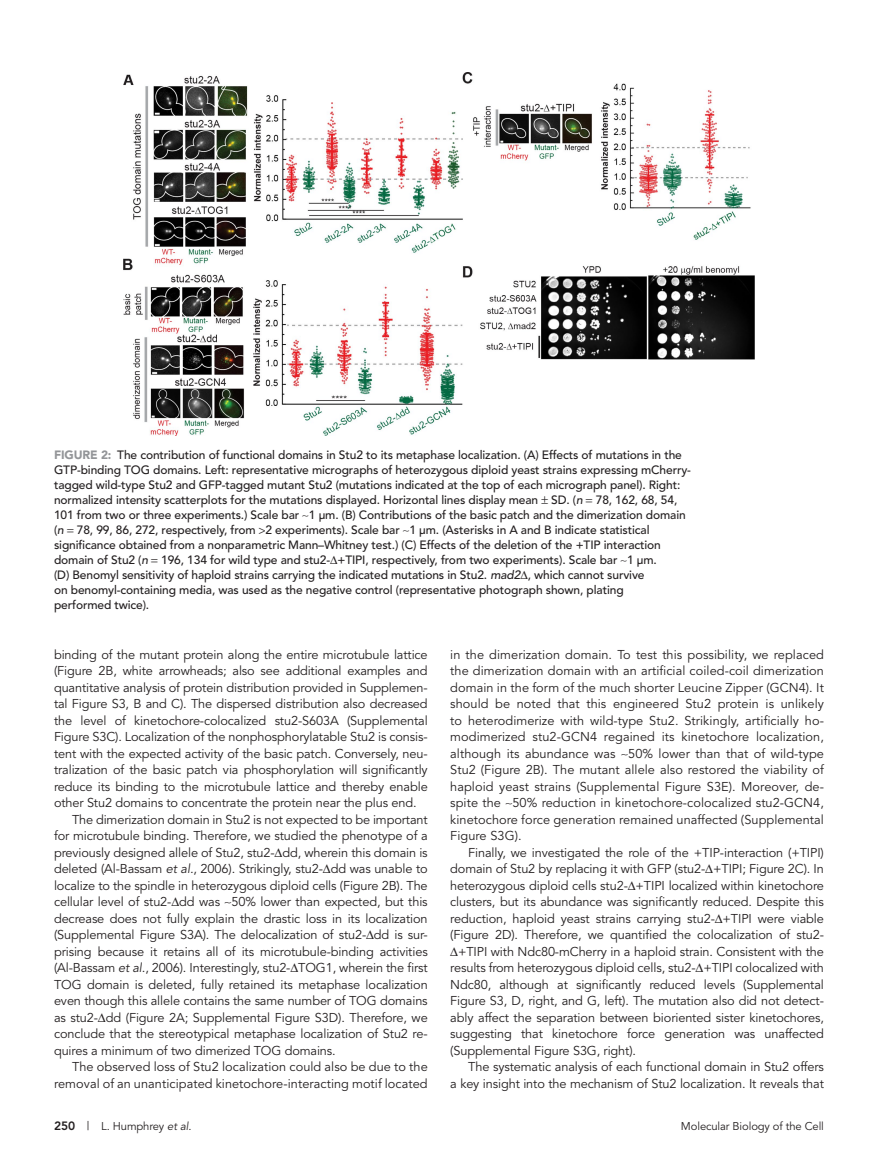
<style>
.page{position:relative;width:878px;height:1175px;background:#fff}
.page>*{position:absolute;margin:0;border:0;box-sizing:border-box;transform-origin:0 0}
.Para{font:12.75px/16.5px "Avenir";letter-spacing:-.01em;color:#231f20;text-align:justify}
.FigCaption_35_5p{font:500 12px/15px "Avenir";letter-spacing:-.01em;color:#231f20}
.t1{font:11.25px "Avenir";letter-spacing:-.01em;color:#231f20}
.s1{font-weight:900;color:#939598}
.s2{font-style:italic}
.s3{font-weight:800;font-size:12px}
.s4{font-size:12px}
</style>
<div class="page">
<img style="left:124px;top:72px;width:630px;height:363px">
<p class="FigCaption_35_5p" style="left:54px;top:448px;width:638px"><span class="s1">FIGURE 2:</span> The contribution of functional domains in Stu2 to its metaphase localization. (A) Effects of mutations in the GTP-binding TOG domains. Left: representative micrographs of heterozygous diploid yeast strains expressing mCherry&shy;tagged wild-type Stu2 and GFP-tagged mutant Stu2 (mutations indicated at the top of each micrograph panel). Right: normalized intensity scatterplots for the mutations displayed. Horizontal lines display mean SD. (<span class="s2">n</span> 78, 162, 68, 54, 101 from two or three experiments.) Scale bar ∼1 μm. (B) Contributions of the basic patch and the dimerization domain (<span class="s2">n</span> 78, 99, 86, 272, respectively, from 2 experiments). Scale bar ∼1 μm. (Asterisks in A and B indicate statistical significance obtained from a nonparametric Mann–Whitney test.) (C) Effects of the deletion of the +TIP interaction domain of Stu2 (<span class="s2">n</span> 196, 134 for wild type and stu2- +TIPI, respectively, from two experiments). Scale bar ∼1 μm.<br>(D) Benomyl sensitivity of haploid strains carrying the indicated mutations in Stu2. <span class="s2">mad2</span> , which cannot survive<br>on benomyl-containing media, was used as the negative control (representative photograph shown, plating<br>performed twice).</p>
<p class="Para" style="left:54px;top:646px;width:375px">binding of the mutant protein along the entire microtubule lattice (Figure 2B, white arrowheads; also see additional examples and quantitative analysis of protein distribution provided in Supplemen&shy;tal Figure S3, B and C). The dispersed distribution also decreased the level of kinetochore-colocalized stu2-S603A (Supplemental Figure S3C). Localization of the nonphosphorylatable Stu2 is consis&shy;tent with the expected activity of the basic patch. Conversely, neu&shy;tralization of the basic patch via phosphorylation will significantly reduce its binding to the microtubule lattice and thereby enable other Stu2 domains to concentrate the protein near the plus end.</p>
<p class="Para" style="left:54px;top:811px;width:375px;text-indent:18px">The dimerization domain in Stu2 is not expected to be important for microtubule binding. Therefore, we studied the phenotype of a previously designed allele of Stu2, stu2- dd, wherein this domain is deleted (Al-Bassam <span class="s2">et al.</span>, 2006). Strikingly, stu2- dd was unable to localize to the spindle in heterozygous diploid cells (Figure 2B). The cellular level of stu2- dd was ∼50% lower than expected, but this decrease does not fully explain the drastic loss in its localization (Supplemental Figure S3A). The delocalization of stu2- dd is sur&shy;prising because it retains all of its microtubule-binding activities (Al-Bassam <span class="s2">et al.</span>, 2006). Interestingly, stu2- TOG1, wherein the first TOG domain is deleted, fully retained its metaphase localization even though this allele contains the same number of TOG domains as stu2- dd (Figure 2A; Supplemental Figure S3D). Therefore, we conclude that the stereotypical metaphase localization of Stu2 re&shy;quires a minimum of two dimerized TOG domains.</p>
<p class="Para" style="left:54px;top:1059px;width:375px;text-align:right">The observed loss of Stu2 localization could also be due to the removal of an unanticipated kinetochore-interacting motif located</p>
<p class="Para" style="left:450px;top:646px;width:375px">in the dimerization domain. To test this possibility, we replaced the dimerization domain with an artificial coiled-coil dimerization domain in the form of the much shorter Leucine Zipper (GCN4). It should be noted that this engineered Stu2 protein is unlikely to heterodimerize with wild-type Stu2. Strikingly, artificially ho&shy;modimerized stu2-GCN4 regained its kinetochore localization, although its abundance was ∼50% lower than that of wild-type Stu2 (Figure 2B). The mutant allele also restored the viability of haploid yeast strains (Supplemental Figure S3E). Moreover, de&shy;spite the ∼50% reduction in kinetochore-colocalized stu2-GCN4, kinetochore force generation remained unaffected (Supplemental Figure S3G).</p>
<p class="Para" style="left:468px;top:844px;width:357px">Finally, we investigated the role of the +TIP-interaction (+TIPI)</p>
<p class="Para" style="left:450px;top:861px;width:375px">domain of Stu2 by replacing it with GFP (stu2- +TIPI; Figure 2C). In</p>
<p class="Para" style="left:450px;top:877px;width:375px">heterozygous diploid cells stu2- +TIPI localized within kinetochore</p>
<p class="Para" style="left:450px;top:894px;width:375px">clusters, but its abundance was significantly reduced. Despite this</p>
<p class="Para" style="left:450px;top:910px;width:375px">reduction, haploid yeast strains carrying stu2- +TIPI were viable</p>
<p class="Para" style="left:450px;top:927px;width:375px">(Figure 2D). Therefore, we quantified the colocalization of stu2-</p>
<p class="Para" style="left:458px;top:943px;width:367px">+TIPI with Ndc80-mCherry in a haploid strain. Consistent with the</p>
<p class="Para" style="left:450px;top:960px;width:375px">results from heterozygous diploid cells, stu2- +TIPI colocalized with</p>
<p class="Para" style="left:450px;top:976px;width:375px">Ndc80, although at significantly reduced levels (Supplemental</p>
<p class="Para" style="left:450px;top:993px;width:375px">Figure S3, D, right, and G, left). The mutation also did not detect-</p>
<p class="Para" style="left:450px;top:1009px;width:375px">ably affect the separation between bioriented sister kinetochores,</p>
<p class="Para" style="left:450px;top:1026px;width:375px">suggesting that kinetochore force generation was unaffected</p>
<p class="Para" style="left:450px;top:1042px;width:187px">(Supplemental Figure S3G, right).</p>
<p class="Para" style="left:450px;top:1059px;width:375px;text-align:right">The systematic analysis of each functional domain in Stu2 offers<br>a key insight into the mechanism of Stu2 localization. It reveals that</p>
<p class="t1" style="left:54px;top:1119px;width:139px"><span class="s3">250</span> <span class="s4">|</span> L. Humphrey <span class="s2">et al</span>.</p>
<p class="t1" style="left:681px;top:1119px;width:144px">Molecular Biology of the Cell</p>
</div>
